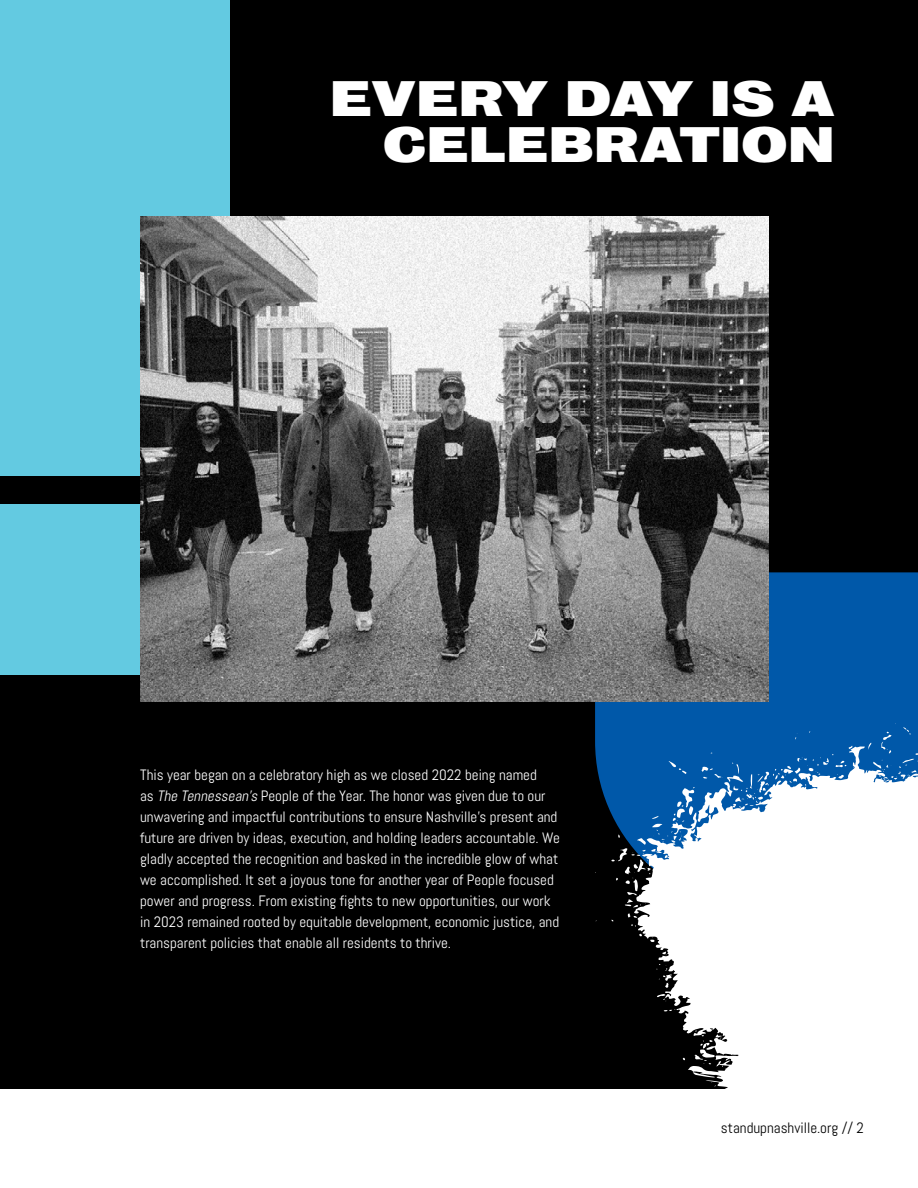
<style>
.page{position:relative;width:918px;height:1188px;background:#fff}
.page>*{position:absolute;margin:0;border:0;box-sizing:border-box;transform-origin:0 0}
.t1{font:900 45.3px/45.3px "Bureau Grot Wide";color:#fff;text-align:right}
.t2{font:15px/21px "Abel";color:#fff}
.t3{font:15px "Abel";color:#000}
.s1{font-style:italic}
</style>
<div class="page">
<div style="left:0;top:0;width:918px;height:1089px;background:#000"></div>
<div style="left:595px;top:572px;width:323px;height:152px;background:#0058a9"></div>
<div style="left:0;top:0;width:230px;height:475px;background:#63cae1"></div>
<div style="left:0;top:505px;width:230px;height:170px;background:#63cae1"></div>
<img style="left:140px;top:216px;width:628px;height:486px">
<svg style="left:595px;top:724px;width:323px;height:365px;fill:#fff"></svg>
<h1 class="t1" style="left:330px;top:77px;width:507px">EVERY DAY IS A<br>CELEBRATION</h1>
<p class="t2" style="left:140px;top:765px;width:421px">This year began on a celebratory high as we closed 2022 being named<br>as <span class="s1">The Tennessean’s</span> People of the Year. The honor was given due to our unwavering and impactful contributions to ensure Nashville’s present and future are driven by ideas, execution, and holding leaders accountable. We gladly accepted the recognition and basked in the incredible glow of what we accomplished. It set a joyous tone for another year of People focused power and progress. From existing fights to new opportunities, our work in 2023 remained rooted by equitable development, economic justice, and transparent policies that enable all residents to thrive.</p>
<p class="t3" style="left:721px;top:1118px;width:145px">standupnashville.org // 2</p>
</div>
